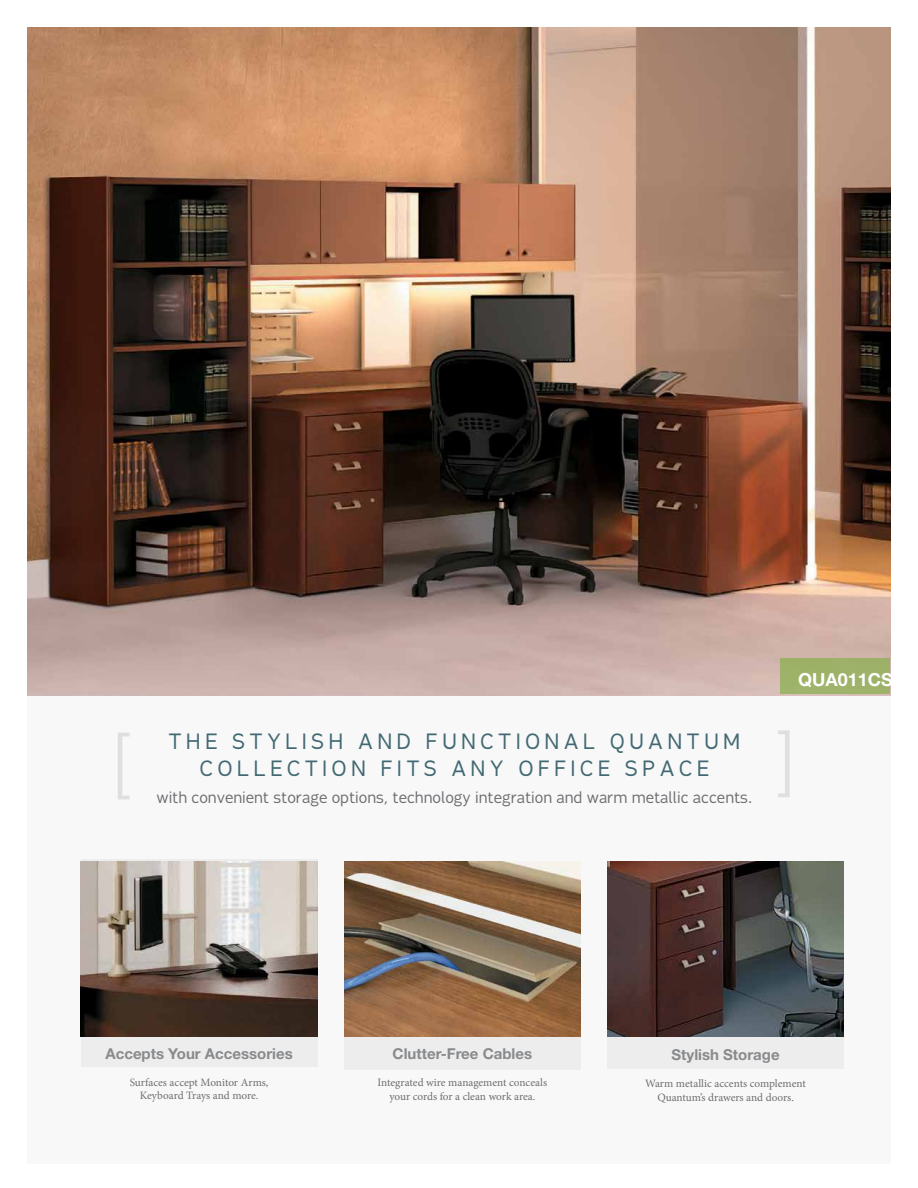
<style>
.page{position:relative;width:918px;height:1188px;background:#fff}
.page>*{position:absolute;margin:0;border:0;box-sizing:border-box;transform-origin:0 0}
.t1{font:300 72.6px "Helvetica Neue";color:#dedfe0}
.t2{font:21.15px/27.3px "Fabrica";letter-spacing:.2em;color:#426972;text-align:center}
.t3{font:700 18px "Helvetica Neue";color:#fff}
.t4{font:15px "Fabrica";color:#6d6e71}
.t5{font:700 15px "Helvetica Neue";color:#888a8c}
.t6{font:11.25px/13.5px "Minion Pro";letter-spacing:-.005em;color:#6d6e71;text-align:center}
</style>
<div class="page">
<div style="left:27px;top:662px;width:864px;height:501px;background:#f8f8f8"></div>
<img style="left:27px;top:27px;width:864px;height:669px">
<div style="left:608px;top:861px;width:236px;height:208px;background:#ededee"></div>
<div style="left:344px;top:862px;width:236px;height:207px;background:#ededee"></div>
<div style="left:81px;top:860px;width:236px;height:207px;background:#ededee"></div>
<img style="left:81px;top:861px;width:236px;height:175px">
<img style="left:344px;top:861px;width:236px;height:175px">
<img style="left:608px;top:861px;width:236px;height:175px">
<div style="left:780px;top:658px;width:110px;height:36px;background:#9eb269"></div>
<h3 class="t3" style="left:798px;top:668px;width:109px">QUA011CSR</h3>
<h1 class="t1" style="left:112px;top:715px;width:19px">[</h1>
<h1 class="t1" style="left:778px;top:713px;width:19px">]</h1>
<h2 class="t2" style="left:168px;top:727px;width:574px">THE STYLISH AND FUNCTIONAL QUANTUM<br>COLLECTION FITS ANY OFFICE SPACE</h2>
<h3 class="t4" style="left:156px;top:788px;width:597px">with convenient storage options, technology integration and warm metallic accents.</h3>
<h3 class="t5" style="left:106px;top:1044px;width:189px">Accepts Your Accessories</h3>
<p class="t6" style="left:130px;top:1075px;width:140px">Surfaces accept Monitor Arms,<br>Keyboard Trays and more.</p>
<h3 class="t5" style="left:393px;top:1044px;width:141px">Clutter-Free Cables</h3>
<p class="t6" style="left:378px;top:1076px;width:171px">Integrated wire management conceals your cords for a clean work area.</p>
<h3 class="t5" style="left:672px;top:1045px;width:110px">Stylish Storage</h3>
<p class="t6" style="left:645px;top:1077px;width:162px">Warm metallic accents complement<br>Quantum’s drawers and doors.</p>
</div>
